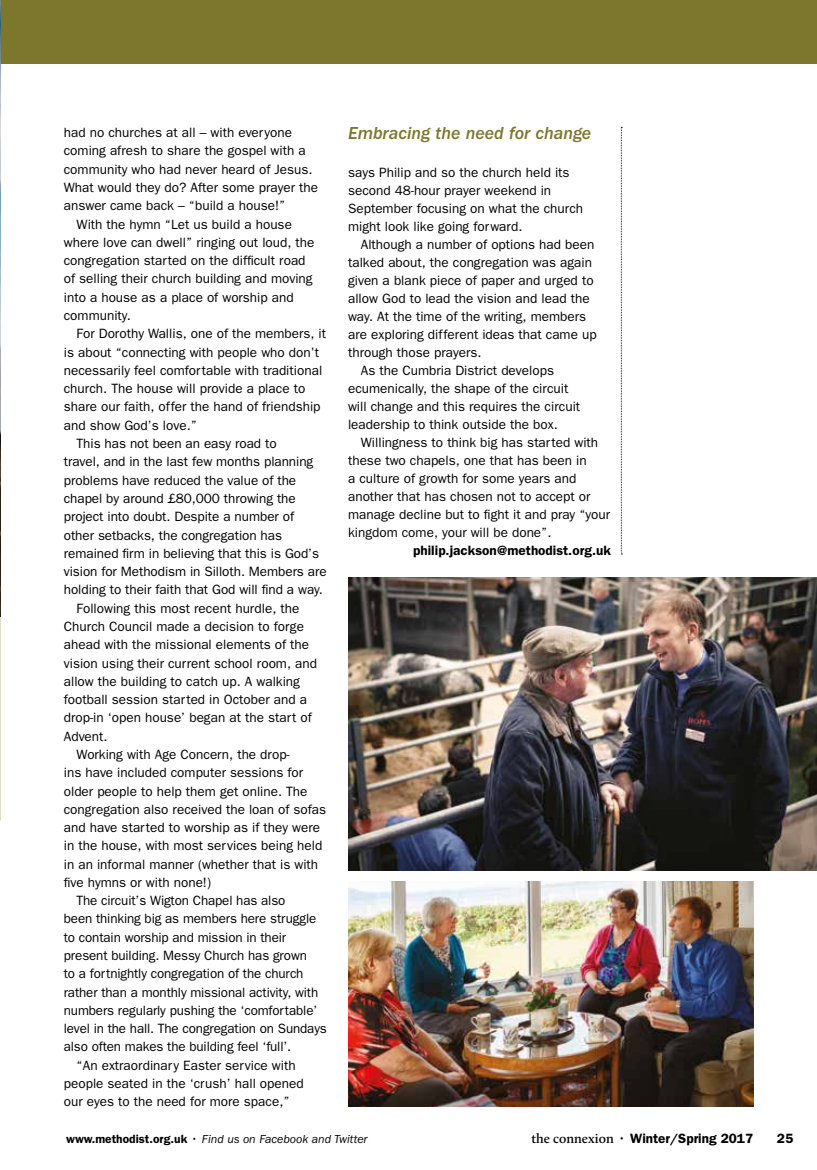
<style>
.page{position:relative;width:817px;height:1170px;background:#fff}
.page>*{position:absolute;margin:0;border:0;box-sizing:border-box;transform-origin:0 0}
.t1{font:italic 500 18px "Franklin Gothic";color:#7d772e}
.t2{font:13.5px/18px "Franklin Gothic";color:#000}
.t3{font:600 13.5px "Franklin Gothic";color:#000}
.t4{font:italic 12px "Franklin Gothic";color:#000}
.s1{font-weight:600;font-style:normal}
.s2{font-style:normal}
.s3{font-family:"Calluna"}
.s4{font-weight:400}
</style>
<div class="page">
<div style="left:0;top:0;width:816px;height:64px;background:#7d772e"></div>
<img style="left:0;top:64px;width:1px;height:552px">
<svg style="left:620px;top:127px;width:2px;height:427px"></svg>
<img style="left:348px;top:577px;width:468px;height:293px">
<img style="left:348px;top:881px;width:405px;height:225px">
<p class="t2" style="left:64px;top:124px;width:230px">had no churches at all – with everyone</p>
<p class="t2" style="left:64px;top:142px;width:243px">coming afresh to share the gospel with a</p>
<p class="t2" style="left:64px;top:160px;width:250px">community who had never heard of Jesus.</p>
<p class="t2" style="left:64px;top:178px;width:256px">What would they do? After some prayer the</p>
<p class="t2" style="left:64px;top:197px;width:223px">answer came back – “build a house!”</p>
<p class="t2" style="left:77px;top:215px;width:217px">With the hymn “Let us build a house</p>
<p class="t2" style="left:64px;top:233px;width:252px">where love can dwell” ringing out loud, the</p>
<p class="t2" style="left:64px;top:252px;width:243px">congregation started on the difficult road</p>
<p class="t2" style="left:64px;top:270px;width:250px">of selling their church building and moving</p>
<p class="t2" style="left:64px;top:288px;width:231px">into a house as a place of worship and</p>
<p class="t2" style="left:64px;top:306px;width:68px">community.</p>
<p class="t2" style="left:77px;top:325px;width:251px">For Dorothy Wallis, one of the members, it</p>
<p class="t2" style="left:64px;top:343px;width:257px">is about “connecting with people who don’t</p>
<p class="t2" style="left:64px;top:361px;width:260px">necessarily feel comfortable with traditional</p>
<p class="t2" style="left:64px;top:379px;width:243px">church. The house will provide a place to</p>
<p class="t2" style="left:64px;top:398px;width:258px">share our faith, offer the hand of friendship</p>
<p class="t2" style="left:64px;top:416px;width:135px">and show God’s love.”</p>
<p class="t2" style="left:77px;top:434px;width:202px">This has not been an easy road to</p>
<p class="t2" style="left:64px;top:453px;width:251px">travel, and in the last few months planning</p>
<p class="t2" style="left:64px;top:471px;width:234px">problems have reduced the value of the</p>
<p class="t2" style="left:64px;top:489px;width:233px">chapel by around £80,000 throwing the</p>
<p class="t2" style="left:64px;top:507px;width:232px">project into doubt. Despite a number of</p>
<p class="t2" style="left:64px;top:526px;width:220px">other setbacks, the congregation has</p>
<p class="t2" style="left:64px;top:544px;width:257px">remained firm in believing that this is God’s</p>
<p class="t2" style="left:64px;top:562px;width:264px">vision for Methodism in Silloth. Members are</p>
<p class="t2" style="left:64px;top:581px;width:260px">holding to their faith that God will find a way.</p>
<p class="t2" style="left:77px;top:599px;width:224px">Following this most recent hurdle, the</p>
<p class="t2" style="left:64px;top:617px;width:241px">Church Council made a decision to forge</p>
<p class="t2" style="left:64px;top:635px;width:247px">ahead with the missional elements of the</p>
<p class="t2" style="left:64px;top:654px;width:255px">vision using their current school room, and</p>
<p class="t2" style="left:64px;top:672px;width:237px">allow the building to catch up. A walking</p>
<p class="t2" style="left:64px;top:690px;width:245px">football session started in October and a</p>
<p class="t2" style="left:64px;top:708px;width:249px">drop-in ‘open house’ began at the start of</p>
<p class="t2" style="left:64px;top:727px;width:45px">Advent.</p>
<p class="t2" style="left:77px;top:745px;width:214px">Working with Age Concern, the drop-</p>
<p class="t2" style="left:64px;top:763px;width:241px">ins have included computer sessions for</p>
<p class="t2" style="left:64px;top:782px;width:245px">older people to help them get online. The</p>
<p class="t2" style="left:64px;top:800px;width:264px">congregation also received the loan of sofas</p>
<p class="t2" style="left:64px;top:818px;width:258px">and have started to worship as if they were</p>
<p class="t2" style="left:64px;top:836px;width:260px">in the house, with most services being held</p>
<p class="t2" style="left:64px;top:855px;width:256px">in an informal manner (whether that is with</p>
<p class="t2" style="left:64px;top:873px;width:149px">five hymns or with none!)</p>
<p class="t2" style="left:77px;top:891px;width:210px">The circuit’s Wigton Chapel has also</p>
<p class="t2" style="left:64px;top:909px;width:254px">been thinking big as members here struggle</p>
<p class="t2" style="left:64px;top:928px;width:224px">to contain worship and mission in their</p>
<p class="t2" style="left:64px;top:946px;width:244px">present building. Messy Church has grown</p>
<p class="t2" style="left:64px;top:964px;width:241px">to a fortnightly congregation of the church</p>
<p class="t2" style="left:64px;top:982px;width:256px">rather than a monthly missional activity, with</p>
<p class="t2" style="left:64px;top:1001px;width:255px">numbers regularly pushing the ‘comfortable’</p>
<p class="t2" style="left:64px;top:1019px;width:264px">level in the hall. The congregation on Sundays</p>
<p class="t2" style="left:64px;top:1037px;width:229px">also often makes the building feel ‘full’.</p>
<p class="t2" style="left:77px;top:1055px;width:220px">“An extraordinary Easter service with</p>
<p class="t2" style="left:64px;top:1074px;width:241px">people seated in the ‘crush’ hall opened</p>
<p class="t2" style="left:64px;top:1092px;width:227px">our eyes to the need for more space,”</p>
<h1 class="t1" style="left:348px;top:123px;width:244px">Embracing the need for change</h1>
<p class="t2" style="left:348px;top:163px;width:236px">says Philip and so the church held its second 48-hour prayer weekend in September focusing on what the church might look like going forward.</p>
<p class="t2" style="left:361px;top:235px;width:235px">Although a number of options had been</p>
<p class="t2" style="left:348px;top:253px;width:245px">talked about, the congregation was again</p>
<p class="t2" style="left:348px;top:271px;width:247px">given a blank piece of paper and urged to</p>
<p class="t2" style="left:348px;top:289px;width:243px">allow God to lead the vision and lead the</p>
<p class="t2" style="left:348px;top:307px;width:239px">way. At the time of the writing, members</p>
<p class="t2" style="left:348px;top:325px;width:250px">are exploring different ideas that came up</p>
<p class="t2" style="left:348px;top:343px;width:135px">through those prayers.</p>
<p class="t2" style="left:361px;top:361px;width:195px">As the Cumbria District develops</p>
<p class="t2" style="left:348px;top:379px;width:222px">ecumenically, the shape of the circuit</p>
<p class="t2" style="left:348px;top:397px;width:234px">will change and this requires the circuit</p>
<p class="t2" style="left:348px;top:415px;width:211px">leadership to think outside the box.</p>
<p class="t2" style="left:361px;top:433px;width:239px">Willingness to think big has started with</p>
<p class="t2" style="left:348px;top:451px;width:240px">these two chapels, one that has been in</p>
<p class="t2" style="left:348px;top:469px;width:230px">a culture of growth for some years and</p>
<p class="t2" style="left:348px;top:487px;width:244px">another that has chosen not to accept or</p>
<p class="t2" style="left:348px;top:505px;width:263px">manage decline but to fight it and pray “your</p>
<p class="t2" style="left:348px;top:523px;width:205px">kingdom come, your will be done”.</p>
<p class="t3" style="left:413px;top:542px;width:199px">philip.jackson@methodist.org.uk</p>
<p class="t4" style="left:66px;top:1132px;width:303px"><span class="s1">www.methodist.org.uk</span> <span class="s2">•</span> Find us on Facebook and Twitter</p>
<p class="t3" style="left:531px;top:1130px;width:223px"><span class="s3">the connexion</span> <span class="s4">•</span> Winter/Spring 2017</p>
<p class="t3" style="left:776px;top:1130px;width:18px">25</p>
</div>
